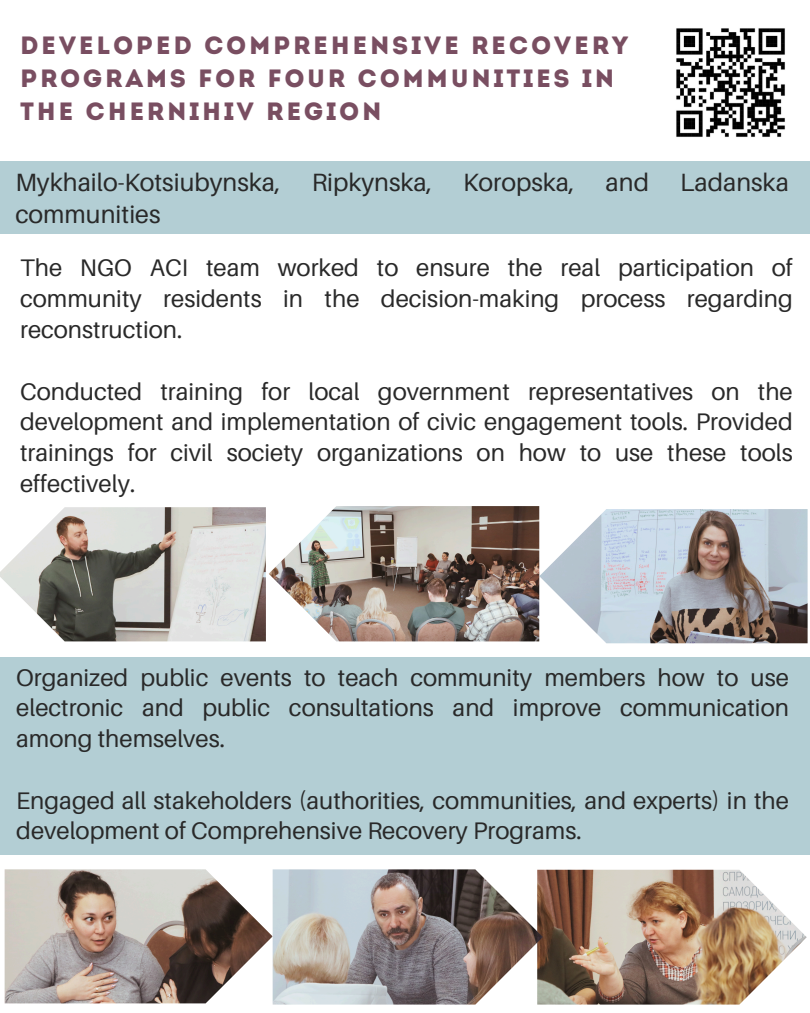
<style>
.page{position:relative;width:810px;height:1013px;background:#fff}
.page>*{position:absolute;margin:0;border:0;box-sizing:border-box;transform-origin:0 0}
.t1{font:25px/33px "Intro";letter-spacing:.105em;color:#794e61}
.t2{font:25px/32.2px "Aileron";color:#292929}
.t3{font:24px/30.8px "Aileron";color:#292929;text-align:justify}
</style>
<div class="page">
<img style="left:676px;top:28px;width:109px;height:109px">
<img style="left:543px;top:869px;width:264px;height:135px">
<img style="left:5px;top:869px;width:538px;height:135px">
<img style="left:539px;top:509px;width:269px;height:134px">
<img style="left:269px;top:506px;width:270px;height:135px">
<img style="left:0;top:507px;width:266px;height:134px">
<p class="t1" style="left:20px;top:31px;width:610px">DEVELOPED COMPREHENSIVE RECOVERY<br>PROGRAMS FOR FOUR COMMUNITIES IN<br>THE CHERNIHIV REGION</p>
<p class="t2" style="left:15px;top:165px;width:775px">Mykhailo-Kotsiubynska, Ripkynska, Koropska, and Ladanska communities</p>
<p class="t3" style="left:20px;top:252px;width:774px">The NGO ACI team worked to ensure the real participation of community residents in the decision-making process regarding reconstruction.</p>
<p class="t3" style="left:20px;top:375px;width:774px">Conducted training for local government representatives on the development and implementation of civic engagement tools. Provided trainings for civil society organizations on how to use these tools effectively.</p>
<p class="t3" style="left:16px;top:661px;width:774px">Organized public events to teach community members how to use electronic and public consultations and improve communication among themselves.</p>
<p class="t3" style="left:16px;top:784px;width:774px">Engaged all stakeholders (authorities, communities, and experts) in the development of Comprehensive Recovery Programs.</p>
</div>
